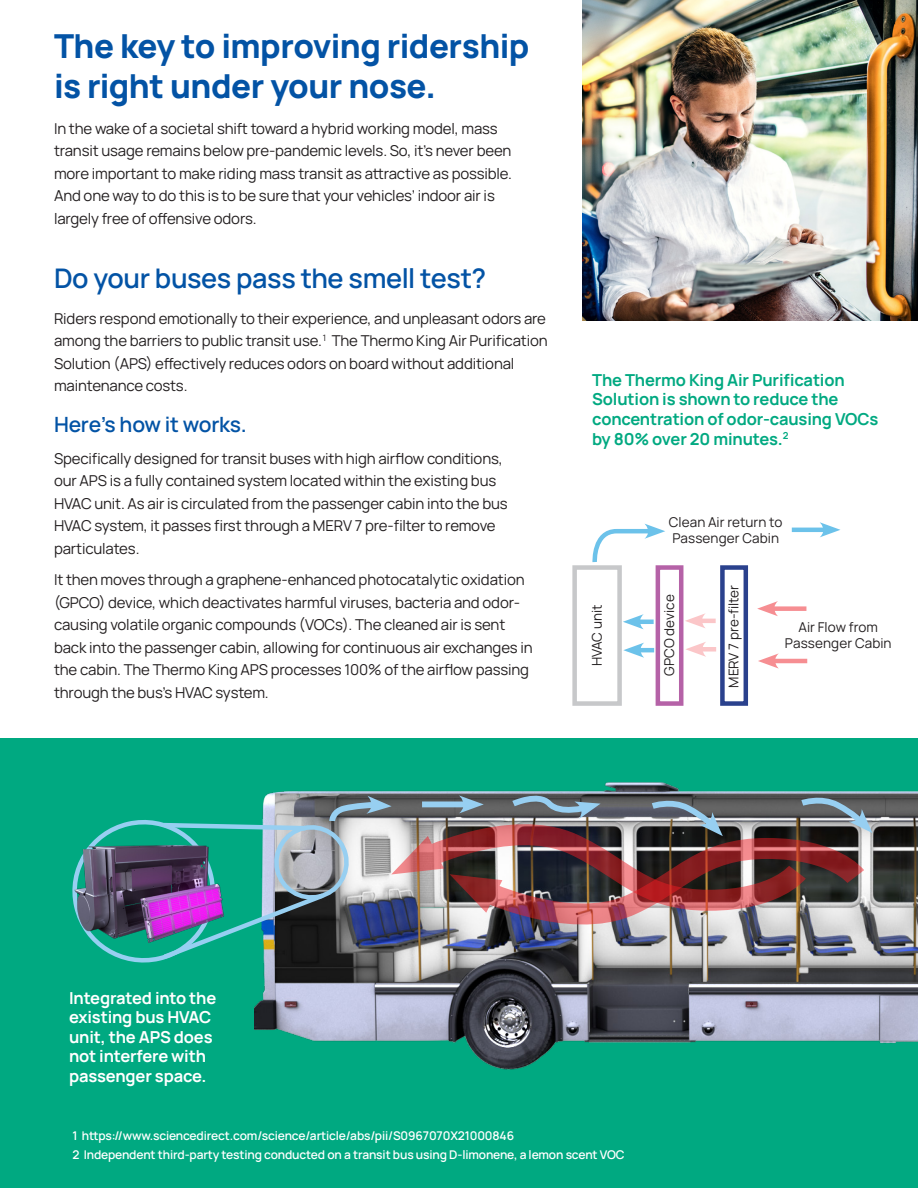
<style>
.page{position:relative;width:918px;height:1188px;background:#fff}
.page>*{position:absolute;margin:0;border:0;box-sizing:border-box;transform-origin:0 0}
.Header_1-_Blue{font:800 33px/39.6px "Manrope";letter-spacing:-.015em;color:#0353a5}
.Subheader_Blue{font:600 27px "Manrope";letter-spacing:-.015em;color:#0353a5}
.body{font:600 21px "Manrope";letter-spacing:-.01em;color:#0353a5}
.Copy_Bullet{font:700 16.5px/19.8px "Manrope";letter-spacing:-.01em;color:#00a981}
.Copy_Bullet-2{font:700 16.5px/19.5px "Manrope";letter-spacing:-.01em;color:#fff}
.body-2{font:15px/22.5px "Manrope";letter-spacing:-.01em;color:#231f20}
.Header_1-_Blue-2{font:15px/22.5px "Manrope";letter-spacing:-.01em;color:#231f20}
.BodyBullet_FFSBook_10_16{font:13.5px/16.2px "Manrope";letter-spacing:.005em;color:#231f20;text-align:center}
.Copy_Bullet-3{font:600 12px "Manrope";letter-spacing:-.01em;color:#fff}
</style>
<div class="page">
<div style="left:0;top:739px;width:918px;height:449px;background:#00a981"></div>
<img style="left:254px;top:782px;width:664px;height:288px">
<img style="left:72px;top:792px;width:800px;height:175px">
<div style="left:720px;top:565px;width:28px;height:141px;border:4px solid #2a418d"></div>
<div style="left:656px;top:565px;width:27px;height:141px;border:4px solid #b562a7"></div>
<div style="left:572px;top:565px;width:50px;height:141px;border:4px solid #c7c8ca"></div>
<hr style="left:771px;top:659px;width:36px;height:4px;background:#f68e92">
<svg style="left:758px;top:653px;width:21px;height:16px"></svg>
<div style="left:770px;top:606px;width:36px;height:5px;background:#f68e92"></div>
<svg style="left:757px;top:601px;width:21px;height:15px"></svg>
<div style="left:698px;top:647px;width:18px;height:5px;background:#fbc6c8"></div>
<svg style="left:686px;top:642px;width:20px;height:15px"></svg>
<hr style="left:697px;top:619px;width:19px;height:4px;background:#fbc6c8">
<svg style="left:685px;top:613px;width:21px;height:15px"></svg>
<hr style="left:636px;top:648px;width:18px;height:4px;background:#6cc2ea">
<svg style="left:623px;top:643px;width:21px;height:15px"></svg>
<hr style="left:635px;top:620px;width:19px;height:4px;background:#6cc2ea">
<svg style="left:623px;top:614px;width:21px;height:15px"></svg>
<svg style="left:590px;top:524px;width:75px;height:43px"></svg>
<hr style="left:792px;top:528px;width:36px;height:4px;background:#6cc2ea">
<svg style="left:820px;top:522px;width:20px;height:15px"></svg>
<img style="left:582px;top:0;width:336px;height:320px">
<p class="Header_1-_Blue" style="left:54px;top:25px;width:477px">The key to improving ridership is right under your nose.</p>
<p class="Header_1-_Blue-2" style="left:54px;top:116px;width:460px">In the wake of a societal shift toward a hybrid working model, mass transit usage remains below pre-pandemic levels. So, it’s never been more important to make riding mass transit as attractive as possible.<br>And one way to do this is to be sure that your vehicles’ indoor air is largely free of offensive odors.</p>
<p class="Subheader_Blue" style="left:54px;top:259px;width:434px">Do your buses pass the smell test?</p>
<p class="body-2" style="left:54px;top:306px;width:495px">Riders respond emotionally to their experience, and unpleasant odors are among the barriers to public transit use.<sup>1</sup> The Thermo King Air Purification Solution (APS) effectively reduces odors on board without additional maintenance costs.</p>
<p class="body" style="left:54px;top:410px;width:194px">Here’s how it works.</p>
<p class="body-2" style="left:54px;top:447px;width:455px">Specifically designed for transit buses with high airflow conditions, our APS is a fully contained system located within the existing bus HVAC unit. As air is circulated from the passenger cabin into the bus HVAC system, it passes first through a MERV 7 pre-filter to remove particulates.</p>
<p class="body-2" style="left:54px;top:568px;width:480px">It then moves through a graphene-enhanced photocatalytic oxidation (GPCO) device, which deactivates harmful viruses, bacteria and odor&shy;causing volatile organic compounds (VOCs). The cleaned air is sent back into the passenger cabin, allowing for continuous air exchanges in the cabin. The Thermo King APS processes 100% of the airflow passing through the bus’s HVAC system.</p>
<p class="Copy_Bullet" style="left:592px;top:369px;width:288px">The Thermo King Air Purification<br>Solution is shown to reduce the concentration of odor-causing VOCs by 80% over 20 minutes.<sup>2</sup></p>
<p class="BodyBullet_FFSBook_10_16" style="left:588px;top:666px;width:64px;rotate:-90deg">HVAC unit</p>
<p class="BodyBullet_FFSBook_10_16" style="left:669px;top:513px;width:115px;text-align:left">Clean Air return to<br>Passenger Cabin</p>
<p class="BodyBullet_FFSBook_10_16" style="left:725px;top:688px;width:105px;rotate:-90deg">MERV 7 pre-filter</p>
<p class="BodyBullet_FFSBook_10_16" style="left:661px;top:676px;width:83px;rotate:-90deg">GPCO device</p>
<p class="BodyBullet_FFSBook_10_16" style="left:785px;top:618px;width:108px">Air Flow from<br>Passenger Cabin</p>
<p class="Copy_Bullet-2" style="left:69px;top:987px;width:149px">Integrated into the existing bus HVAC unit, the APS does not interfere with passenger space.</p>
<p class="Copy_Bullet-3" style="left:72px;top:1127px;width:443px">1 https://www.sciencedirect.com/science/article/abs/pii/S0967070X21000846</p>
<p class="Copy_Bullet-3" style="left:72px;top:1147px;width:554px">2 Independent third-party testing conducted on a transit bus using D-limonene, a lemon scent VOC</p>
</div>
